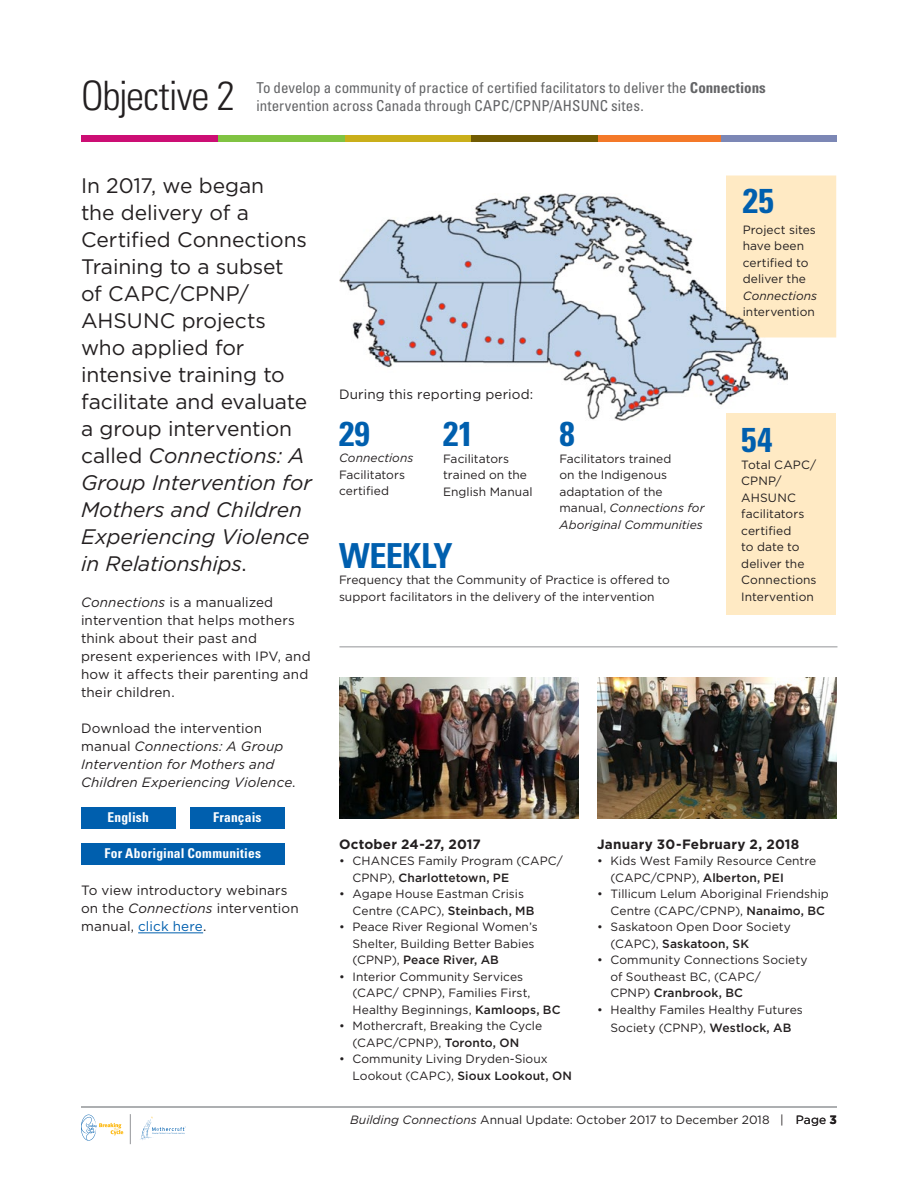
<style>
.page{position:relative;width:918px;height:1188px;background:#fff}
.page>*{position:absolute;margin:0;border:0;box-sizing:border-box;transform-origin:0 0}
.h1_23_23_condensed_b{font:300 condensed 40.5px "Univers LT Std";letter-spacing:-.025em;color:#231f20}
.h2_BoldCond_23_23_bl{font:700 condensed 34.5px "Univers LT Std";letter-spacing:-.005em;color:#005fae}
.h6_Book_14_18{font:21px/27px "Gotham";letter-spacing:-.005em;color:#231f20}
.h4_LightCond_10_12_g{font:condensed 15px/18px "Univers LT Std";color:#636466}
.p1_Book_9_12{font:13.5px/18px "Gotham";letter-spacing:.01em;color:#231f20}
.p1_Book_9_12-2{font:italic 13.5px/18px "Gotham";letter-spacing:.01em;color:#231f20}
.p1_Bold_9_12{font:700 13.5px "Gotham";letter-spacing:.015em;color:#231f20}
.p1_Book_9_12-3{font:700 condensed 13.5px "Univers LT Std";letter-spacing:.015em;color:#fff}
.li2_Book_8_11{font:12px/16.5px "Gotham";letter-spacing:.005em;color:#231f20}
.p2_Book_8_11{font:12px/16.5px "Gotham";letter-spacing:.005em;color:#231f20}
.s1{font-weight:700}
.s2{font-style:italic}
.s3{font-style:normal}
.s4{color:#005fae}
.s5{font-weight:500}
</style>
<div class="page">
<svg style="left:140px;top:1116px;width:46px;height:24px"></svg>
<svg style="left:81px;top:1115px;width:42px;height:26px"></svg>
<hr style="left:130px;top:1114px;width:1px;height:30px;background:#939598">
<hr style="left:81px;top:1106px;width:756px;height:2px;background:#939598">
<div style="left:81px;top:135px;width:138px;height:7px;background:#cc0e74"></div>
<div style="left:219px;top:135px;width:126px;height:7px;background:#80c342"></div>
<div style="left:345px;top:135px;width:127px;height:7px;background:#caaf1a"></div>
<div style="left:472px;top:135px;width:126px;height:7px;background:#715b02"></div>
<div style="left:598px;top:135px;width:127px;height:7px;background:#f47929"></div>
<div style="left:722px;top:135px;width:115px;height:7px;background:#7c87b5"></div>
<hr style="left:138px;top:933px;width:65px;height:1px;background:#005fae">
<img style="left:339px;top:677px;width:240px;height:142px">
<img style="left:339px;top:194px;width:448px;height:227px">
<img style="left:597px;top:677px;width:240px;height:142px">
<div style="left:726px;top:176px;width:110px;height:162px;background:#ffeac4"></div>
<div style="left:190px;top:807px;width:95px;height:22px;background:#005fae"></div>
<div style="left:81px;top:807px;width:94px;height:22px;background:#005fae"></div>
<div style="left:81px;top:843px;width:204px;height:21px;background:#005fae"></div>
<div style="left:727px;top:414px;width:109px;height:201px;background:#ffeac4"></div>
<hr style="left:339px;top:646px;width:498px;height:1px;background:#939598">
<p class="h1_23_23_condensed_b" style="left:81px;top:72px;width:155px">Objective 2</p>
<p class="h4_LightCond_10_12_g" style="left:256px;top:79px;width:511px">To develop a community of practice of certified facilitators to deliver the <span class="s1">Connections </span>intervention across Canada through CAPC/CPNP/AHSUNC sites.</p>
<p class="h6_Book_14_18" style="left:81px;top:172px;width:232px">In 2017, we began<br>the delivery of a<br>Certified Connections<br>Training to a subset<br>of CAPC/CPNP/<br>AHSUNC projects who applied for intensive training to facilitate and evaluate a group intervention called <span class="s2">Connections: A<br>Group Intervention for<br>Mothers and Children<br>Experiencing Violence in Relationships</span>.</p>
<p class="p1_Book_9_12" style="left:81px;top:593px;width:231px"><span class="s2">Connections</span> is a manualized intervention that helps mothers think about their past and present experiences with IPV, and how it affects their parenting and their children.</p>
<p class="p1_Book_9_12-2" style="left:81px;top:719px;width:216px"><span class="s3">Download the intervention manual</span> Connections: A Group<br>Intervention for Mothers and<br>Children Experiencing Violence<span class="s3">.</span></p>
<p class="p1_Book_9_12-3" style="left:108px;top:809px;width:43px">English</p>
<p class="p1_Book_9_12-3" style="left:213px;top:809px;width:50px">Français</p>
<p class="p1_Book_9_12-3" style="left:104px;top:845px;width:158px">For Aboriginal Communities</p>
<p class="p1_Book_9_12" style="left:81px;top:881px;width:219px">To view introductory webinars on the <span class="s2">Connections</span> intervention manual, <span class="s4">click here</span>.</p>
<p class="h2_BoldCond_23_23_bl" style="left:743px;top:179px;width:32px">25</p>
<p class="p1_Book_9_12" style="left:339px;top:385px;width:196px">During this reporting period:</p>
<p class="h2_BoldCond_23_23_bl" style="left:339px;top:413px;width:32px">29</p>
<p class="p2_Book_8_11" style="left:339px;top:450px;width:76px"><span class="s2">Connections<br></span>Facilitators certified</p>
<p class="h2_BoldCond_23_23_bl" style="left:443px;top:413px;width:32px">21</p>
<p class="p2_Book_8_11" style="left:443px;top:450px;width:91px">Facilitators trained on the<br>English Manual</p>
<p class="h2_BoldCond_23_23_bl" style="left:559px;top:413px;width:17px">8</p>
<p class="p2_Book_8_11" style="left:559px;top:450px;width:147px">Facilitators trained<br>on the Indigenous adaptation of the manual, <span class="s2">Connections for<br>Aboriginal Communities</span></p>
<p class="h2_BoldCond_23_23_bl" style="left:339px;top:534px;width:115px">WEEKLY</p>
<p class="p2_Book_8_11" style="left:339px;top:571px;width:332px">Frequency that the Community of Practice is offered to support facilitators in the delivery of the intervention</p>
<p class="p2_Book_8_11" style="left:743px;top:221px;width:76px">Project sites have been certified to deliver the<br><span class="s2">Connections </span>intervention</p>
<p class="h2_BoldCond_23_23_bl" style="left:741px;top:419px;width:33px">54</p>
<p class="p2_Book_8_11" style="left:741px;top:456px;width:77px">Total CAPC/<br>CPNP/<br>AHSUNC facilitators certified<br>to date to deliver the<br>Connections<br>Intervention</p>
<p class="p1_Bold_9_12" style="left:339px;top:836px;width:143px">October 24-27, 2017</p>
<p class="li2_Book_8_11" style="left:352px;top:852px;width:212px;text-indent:-14px">• CHANCES Family Program (CAPC/<br>CPNP), <span class="s5">Charlottetown, PE</span></p>
<p class="li2_Book_8_11" style="left:352px;top:885px;width:184px;text-indent:-14px">• Agape House Eastman Crisis<br>Centre (CAPC), <span class="s5">Steinbach, MB</span></p>
<p class="li2_Book_8_11" style="left:352px;top:918px;width:187px;text-indent:-14px">• Peace River Regional Women’s<br>Shelter, Building Better Babies (CPNP), <span class="s5">Peace River, AB</span></p>
<p class="li2_Book_8_11" style="left:352px;top:968px;width:210px;text-indent:-14px">• Interior Community Services (CAPC/ CPNP), Families First,<br>Healthy Beginnings, <span class="s5">Kamloops, BC</span></p>
<p class="li2_Book_8_11" style="left:352px;top:1017px;width:191px;text-indent:-14px">• Mothercraft, Breaking the Cycle (CAPC/CPNP), <span class="s5">Toronto, ON</span></p>
<p class="li2_Book_8_11" style="left:352px;top:1050px;width:221px;text-indent:-14px">• Community Living Dryden-Sioux<br>Lookout (CAPC), <span class="s5">Sioux Lookout, ON</span></p>
<p class="p1_Bold_9_12" style="left:597px;top:836px;width:204px">January 30-February 2, 2018</p>
<p class="li2_Book_8_11" style="left:610px;top:852px;width:207px;text-indent:-14px">• Kids West Family Resource Centre (CAPC/CPNP), <span class="s5">Alberton, PEI</span></p>
<p class="li2_Book_8_11" style="left:610px;top:885px;width:220px;text-indent:-14px">• Tillicum Lelum Aboriginal Friendship<br>Centre (CAPC/CPNP), <span class="s5">Nanaimo, BC</span></p>
<p class="li2_Book_8_11" style="left:610px;top:918px;width:182px;text-indent:-14px">• Saskatoon Open Door Society (CAPC), <span class="s5">Saskatoon, SK</span></p>
<p class="li2_Book_8_11" style="left:610px;top:951px;width:199px;text-indent:-14px">• Community Connections Society of Southeast BC, (CAPC/<br>CPNP) <span class="s5">Cranbrook, BC</span></p>
<p class="li2_Book_8_11" style="left:597px;top:1000px;width:207px;line-height:18px;text-align:center">• Healthy Familes Healthy Futures<br>Society (CPNP), <span class="s5">Westlock, AB</span></p>
<p class="p2_Book_8_11" style="left:350px;top:1111px;width:488px"><span class="s2">Building Connections</span> Annual Update: October 2017 to December 2018 | Page <span class="s1">3</span></p>
</div>
